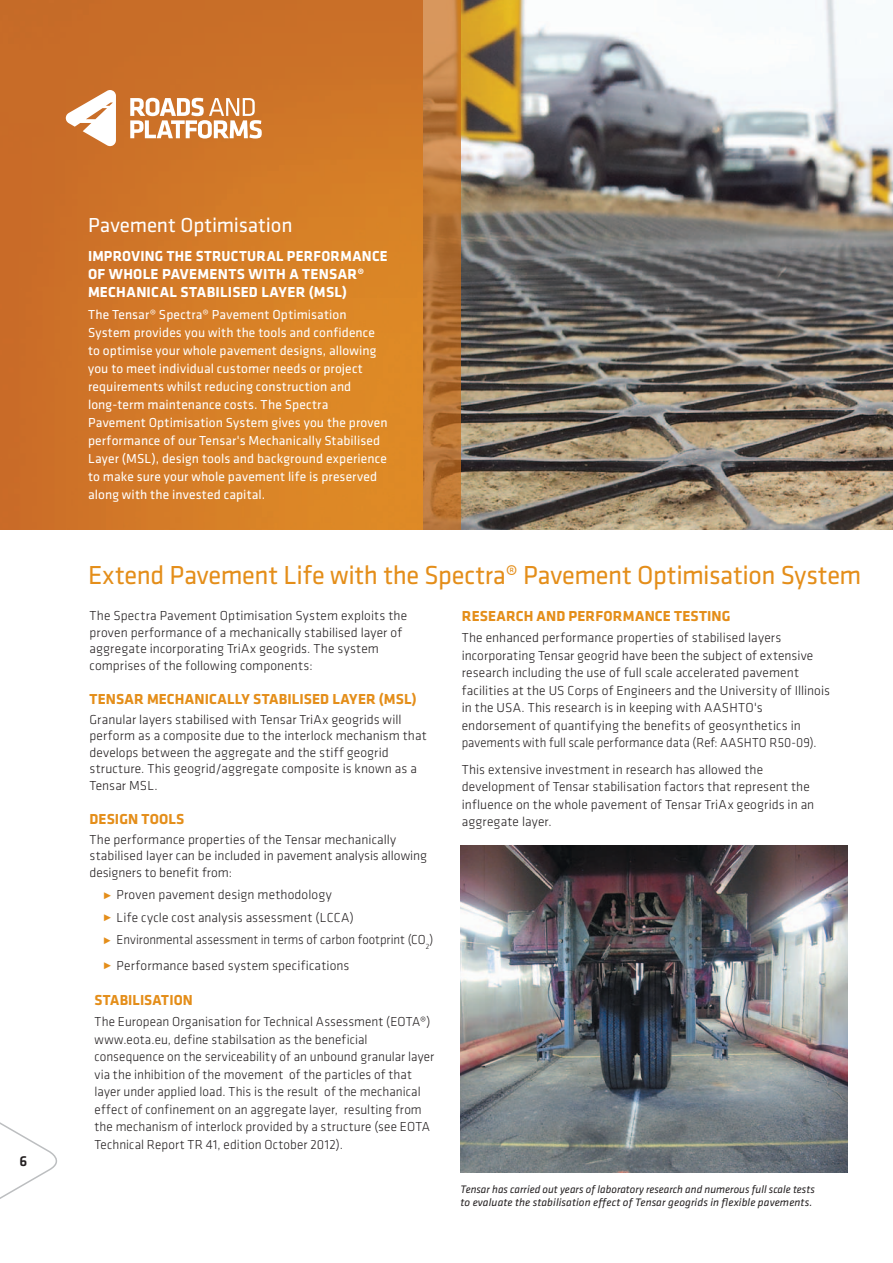
<style>
.page{position:relative;width:893px;height:1263px;background:#fff}
.page>*{position:absolute;margin:0;border:0;box-sizing:border-box;transform-origin:0 0}
.t1{font:27px "Klavika";letter-spacing:-.005em;color:#e48e1a}
.t2{font:21px "Klavika";color:#fff}
.t3{font:700 15px "Klavika";letter-spacing:.005em;color:#e48e1a}
.t4{font:700 15px/18px "Klavika";letter-spacing:.02em;color:#fff}
.t5{font:500 15px "Klavika";color:#231f20}
.t6{font:300 13.5px/17.5px "Klavika";letter-spacing:.005em;color:#231f20}
.t7{font:13.5px/18px "Klavika";letter-spacing:.015em;color:#fff}
.t8{font:italic 11.25px/13.5px "Klavika";letter-spacing:.005em;color:#231f20}
.s1{font-weight:700;color:#e48e1a}
</style>
<div class="page">
<img style="left:0;top:0;width:423px;height:530px">
<img style="left:461px;top:0;width:432px;height:530px">
<svg style="left:423px;top:0;width:38px;height:530px;background:#bb783b"></svg>
<img style="left:461px;top:845px;width:387px;height:327px">
<svg style="left:130px;top:98px;width:132px;height:41px"></svg>
<svg style="left:66px;top:90px;width:50px;height:56px"></svg>
<svg style="left:0;top:1122px;width:57px;height:77px"></svg>
<p class="t5" style="left:20px;top:1151px;width:9px">6</p>
<h2 class="t2" style="left:88px;top:212px;width:206px">Pavement Optimisation</h2>
<p class="t4" style="left:88px;top:246px;width:301px">IMPROVING THE STRUCTURAL PERFORMANCE<br>OF WHOLE PAVEMENTS WITH A TENSAR®<br>MECHANICAL STABILISED LAYER (MSL)</p>
<p class="t7" style="left:88px;top:305px;width:301px">The Tensar® Spectra® Pavement Optimisation System provides you with the tools and confidence to optimise your whole pavement designs, allowing you to meet individual customer needs or project requirements whilst reducing construction and long-term maintenance costs. The Spectra Pavement Optimisation System gives you the proven performance of our Tensar's Mechanically Stabilised Layer (MSL), design tools and background experience to make sure your whole pavement life is preserved along with the invested capital.</p>
<h1 class="t1" style="left:88px;top:557px;width:775px">Extend Pavement Life with the Spectra® Pavement Optimisation System</h1>
<p class="t6" style="left:90px;top:607px;width:319px;line-height:16.5px">The Spectra Pavement Optimisation System exploits the proven performance of a mechanically stabilised layer of aggregate incorporating TriAx geogrids. The system comprises of the following components:</p>
<p class="t3" style="left:90px;top:688px;width:19px">TENSAR</p>
<p class="t3" style="left:147px;top:688px;width:10px">MECHANICALLY</p>
<p class="t3" style="left:253px;top:688px;width:9px">STABILISED</p>
<p class="t3" style="left:332px;top:688px;width:10px">LAYER</p>
<p class="t3" style="left:379px;top:688px;width:15px">(MSL</p>
<p class="t3" style="left:412px;top:688px;width:6px">)</p>
<p class="t6" style="left:90px;top:711px;width:339px;line-height:16.5px">Granular layers stabilised with Tensar TriAx geogrids will perform as a composite due to the interlock mechanism that develops between the aggregate and the stiff geogrid structure. This geogrid/aggregate composite is known as a Tensar MSL.</p>
<p class="t3" style="left:90px;top:808px;width:96px">DESIGN TOOLS</p>
<p class="t6" style="left:90px;top:831px;width:339px;line-height:16.5px">The performance properties of the Tensar mechanically stabilised layer can be included in pavement analysis allowing designers to benefit from:</p>
<p class="t6" style="left:103px;top:883px;width:332px;line-height:22.5px"><span class="s1">˴</span> Proven pavement design methodology<br><span class="s1">˴</span> Life cycle cost analysis assessment (LCCA)<br><span class="s1">˴</span> Environmental assessment in terms of carbon footprint (CO<sub>2</sub>)</p>
<p class="t6" style="left:103px;top:956px;width:248px"><span class="s1">˴</span> Performance based system specifications</p>
<p class="t3" style="left:462px;top:605px;width:10px">RESEARCH</p>
<p class="t3" style="left:537px;top:605px;width:11px">AND</p>
<p class="t3" style="left:569px;top:605px;width:11px">PERFORMANCE</p>
<p class="t3" style="left:674px;top:605px;width:9px">TESTING</p>
<p class="t6" style="left:462px;top:628px;width:370px">The enhanced performance properties of stabilised layers incorporating Tensar geogrid have been the subject of extensive research including the use of full scale accelerated pavement facilities at the US Corps of Engineers and the University of Illinois in the USA. This research is in keeping with AASHTO's endorsement of quantifying the benefits of geosynthetics in pavements with full scale performance data (Ref: AASHTO R50-09).</p>
<p class="t6" style="left:462px;top:760px;width:354px">This extensive investment in research has allowed the development of Tensar stabilisation factors that represent the influence on the whole pavement of Tensar TriAx geogrids in an aggregate layer.</p>
<p class="t3" style="left:94px;top:990px;width:100px">STABILISATION</p>
<p class="t6" style="left:94px;top:1013px;width:341px">The European Organisation for Technical Assessment (EOTA®) www.eota.eu, define stabilsation as the beneficial consequence on the serviceability of an unbound granular layer via the inhibition of the movement of the particles of that layer under applied load. This is the result of the mechanical effect of confinement on an aggregate layer, resulting from the mechanism of interlock provided by a structure (see EOTA Technical Report TR 41, edition October 2012).</p>
<p class="t8" style="left:461px;top:1182px;width:356px">Tensar has carried out years of laboratory research and numerous full scale tests to evaluate the stabilisation effect of Tensar geogrids in flexible pavements.</p>
</div>
